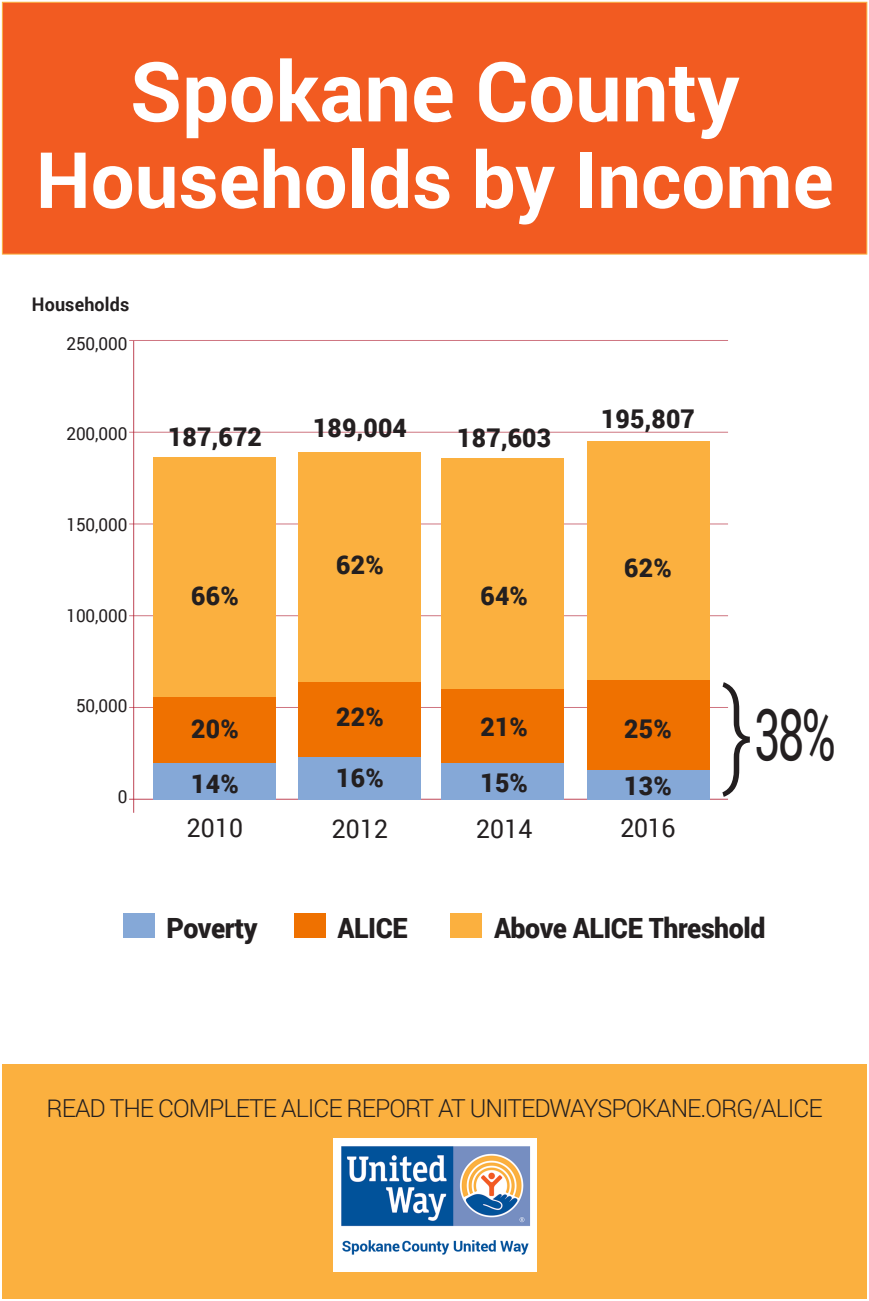
<style>
.page{position:relative;width:869px;height:1301px;background:#fff}
.page>*{position:absolute;margin:0;border:0;box-sizing:border-box;transform-origin:0 0}
.t1{font:700 82.75px "Roboto";color:#fff}
.t2{font:700 77.75px "Roboto";color:#fff}
.t3{font:71.45px "Roboto";color:#231f20;scale:.65 1}
.t4{font:900 27.88px "Roboto";letter-spacing:-.015em;color:#231f20;scale:.96 1}
.t5{font:900 25.82px/55px "Roboto";letter-spacing:.01em;color:#231f20;scale:.96 1}
.t6{font:25.82px "Roboto";letter-spacing:.01em;color:#231f20;scale:.96 1}
.t7{font:300 24.75px "Roboto";letter-spacing:-.04em;color:#231f20}
.t8{font:700 18.68px "Roboto";letter-spacing:.01em;color:#231f20;scale:.96 1}
.t9{font:17.9px "Roboto";letter-spacing:-.005em;color:#231f20;scale:.96 1}
.s1{font-weight:300;font-size:117.35px}
</style>
<div class="page">
<div style="left:2px;top:2px;width:864px;height:252px;background:#f25b21;border:1px solid #fbb03f"></div>
<hr style="left:129px;top:340px;width:599px;height:1px;background:#ae172b">
<hr style="left:129px;top:432px;width:599px;height:1px;background:#ae172b">
<hr style="left:129px;top:523px;width:599px;height:1px;background:#ae172b">
<hr style="left:129px;top:615px;width:599px;height:1px;background:#ae172b">
<hr style="left:129px;top:707px;width:599px;height:1px;background:#ae172b">
<hr style="left:129px;top:799px;width:599px;height:1px;background:#ae172b">
<div style="left:154px;top:457px;width:122px;height:241px;background:#fbb03f"></div>
<div style="left:154px;top:762px;width:122px;height:37px;background:#85a8d7"></div>
<div style="left:154px;top:697px;width:122px;height:65px;background:#ef7100"></div>
<div style="left:298px;top:452px;width:122px;height:229px;background:#fbb03f"></div>
<div style="left:298px;top:756px;width:122px;height:43px;background:#85a8d7"></div>
<div style="left:298px;top:681px;width:122px;height:75px;background:#ef7100"></div>
<div style="left:441px;top:458px;width:122px;height:231px;background:#fbb03f"></div>
<div style="left:441px;top:762px;width:122px;height:37px;background:#85a8d7"></div>
<div style="left:441px;top:689px;width:122px;height:73px;background:#ef7100"></div>
<div style="left:587px;top:442px;width:122px;height:238px;background:#fbb03f"></div>
<div style="left:587px;top:769px;width:122px;height:30px;background:#85a8d7"></div>
<div style="left:587px;top:680px;width:122px;height:89px;background:#ef7100"></div>
<div style="left:123px;top:913px;width:31px;height:24px;background:#85a8d7"></div>
<div style="left:294px;top:913px;width:31px;height:24px;background:#ef7100"></div>
<div style="left:451px;top:913px;width:31px;height:24px;background:#fbb03f"></div>
<hr style="left:133px;top:341px;width:1px;height:471px;background:#ae172b">
<div style="left:2px;top:1064px;width:864px;height:234px;background:#fbb03f"></div>
<div style="left:333px;top:1138px;width:204px;height:133px;background:#fff"></div>
<img style="left:341px;top:1146px;width:189px;height:109px">
<h1 class="t1" style="left:130px;top:34px;width:611px">Spokane County</h1>
<h2 class="t2" style="left:36px;top:125px;width:799px">Households by Income</h2>
<p class="t8" style="left:32px;top:292px;width:103px">Households</p>
<p class="t9" style="left:66px;top:331px;width:65px">250,000</p>
<p class="t9" style="left:66px;top:421px;width:65px">200,000</p>
<p class="t9" style="left:66px;top:512px;width:65px">150,000</p>
<p class="t9" style="left:66px;top:602px;width:65px">100,000</p>
<p class="t9" style="left:76px;top:693px;width:55px">50,000</p>
<p class="t9" style="left:118px;top:784px;width:12px">0</p>
<p class="t5" style="left:168px;top:408px;width:99px">187,672</p>
<p class="t5" style="left:313px;top:399px;width:99px">189,004</p>
<p class="t5" style="left:457px;top:409px;width:99px">187,603</p>
<p class="t5" style="left:601px;top:390px;width:99px">195,807</p>
<p class="t5" style="left:336px;top:536px;width:51px">62%</p>
<p class="t5" style="left:624px;top:539px;width:51px">62%</p>
<p class="t5" style="left:191px;top:567px;width:51px">66%</p>
<p class="t5" style="left:480px;top:567px;width:51px">64%</p>
<p class="t5" style="left:191px;top:700px;width:51px">20%<br>14%</p>
<p class="t6" style="left:187px;top:810px;width:60px">2010</p>
<p class="t5" style="left:336px;top:688px;width:51px">22%</p>
<p class="t5" style="left:336px;top:749px;width:51px">16%</p>
<p class="t6" style="left:332px;top:810px;width:60px">2012</p>
<p class="t5" style="left:480px;top:698px;width:51px;line-height:56px">21%<br>15%</p>
<p class="t6" style="left:476px;top:810px;width:60px">2014</p>
<p class="t5" style="left:624px;top:700px;width:51px">25%</p>
<p class="t5" style="left:624px;top:757px;width:51px">13%</p>
<p class="t6" style="left:620px;top:809px;width:59px">2016</p>
<h3 class="t3" style="left:722px;top:684px;width:176px"><span class="s1">}</span>38%</h3>
<p class="t4" style="left:166px;top:908px;width:96px">Poverty</p>
<p class="t4" style="left:337px;top:908px;width:75px">ALICE</p>
<p class="t4" style="left:494px;top:908px;width:284px">Above ALICE Threshold</p>
<p class="t7" style="left:46px;top:1091px;width:777px">READ THE COMPLETE ALICE REPORT AT UNITEDWAYSPOKANE.ORG/ALICE</p>
</div>
